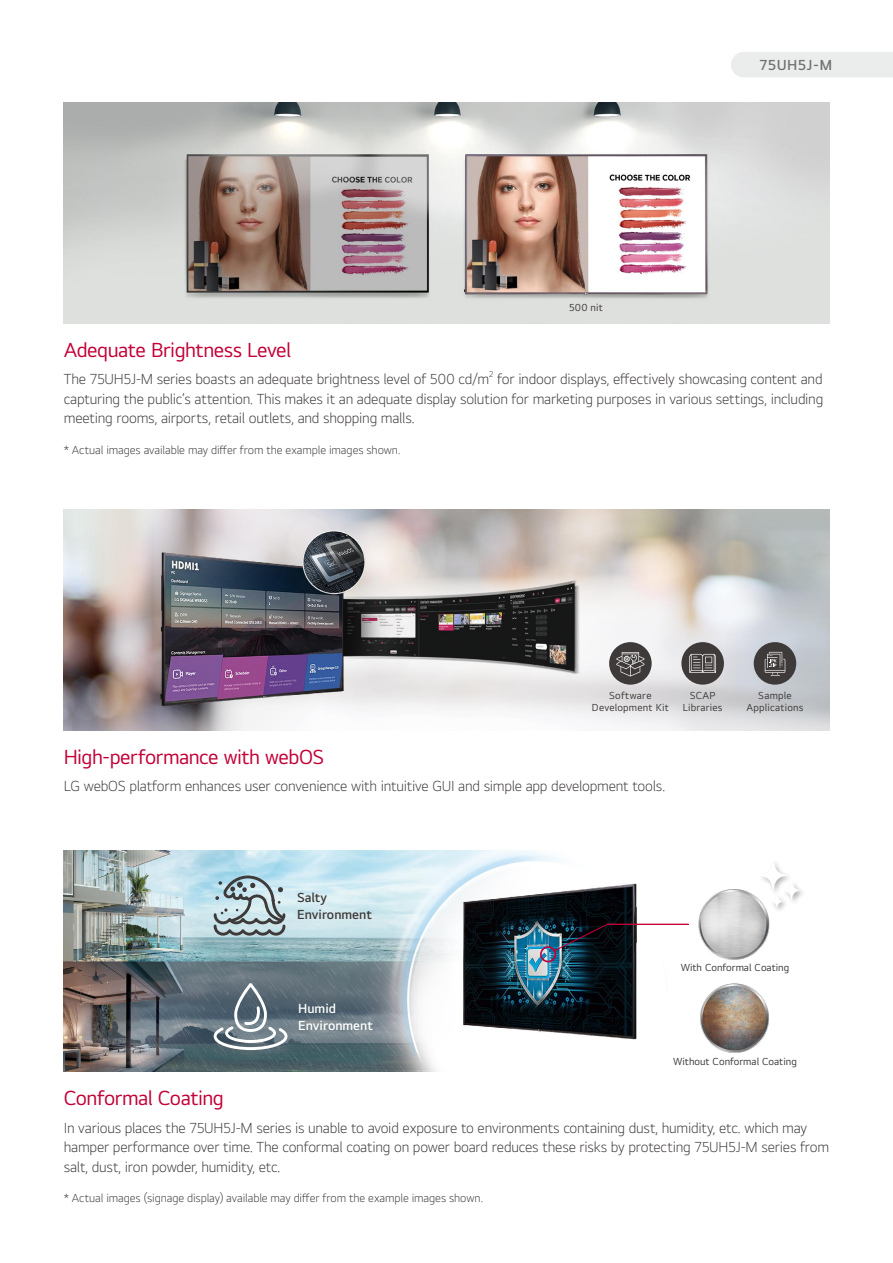
<style>
.page{position:relative;width:893px;height:1263px;background:#fff}
.page>*{position:absolute;margin:0;border:0;box-sizing:border-box;transform-origin:0 0}
.t1{font:21px "LGEI Text TTF";letter-spacing:-.025em;color:#c30037}
.t2{font:300 15px/19.5px "LGEI Text TTF";letter-spacing:-.015em;color:#3e3a39}
.t3{font:600 15px "LGEI Text TTF";letter-spacing:.02em;color:#727171}
.t4{font:600 13.5px/16.5px "LGEI Text TTF";color:#fff}
.t5{font:600 13.5px/16.5px "LGEI Text TTF";color:#3e3a39}
.t6{font:300 12px "LGEI Text TTF";letter-spacing:-.005em;color:#3e3a39}
.t7{font:10.5px/12px "LGEI Text TTF";letter-spacing:.015em;color:#3e3a39;text-align:center}
.t8{font:300 8.7px "LGEI Text TTF";color:#3e3a39}
</style>
<div class="page">
<div style="left:731px;top:52px;width:162px;height:25px;background:#ebecec"></div>
<img style="left:64px;top:850px;width:625px;height:221px">
<img style="left:700px;top:983px;width:69px;height:70px">
<img style="left:698px;top:889px;width:72px;height:71px">
<svg style="left:214px;top:983px;width:73px;height:67px;background:#798690"></svg>
<div style="left:540px;top:946px;width:16px;height:16px;border:2px solid #c30037;border-radius:50%"></div>
<svg style="left:553px;top:924px;width:136px;height:28px"></svg>
<svg style="left:212px;top:853px;width:75px;height:84px;background:#a7c1ca"></svg>
<div style="left:757px;top:858px;width:50px;height:57px;background:#000;opacity:.31"></div>
<svg style="left:759px;top:859px;width:42px;height:49px"></svg>
<img style="left:64px;top:102px;width:765px;height:221px">
<img style="left:64px;top:509px;width:765px;height:221px">
<div style="left:681px;top:642px;width:43px;height:43px;background:#3e3a39;border-radius:50%"></div>
<svg style="left:689px;top:654px;width:27px;height:19px"></svg>
<div style="left:609px;top:642px;width:43px;height:43px;background:#3e3a39;border-radius:50%"></div>
<svg style="left:616px;top:652px;width:28px;height:24px"></svg>
<div style="left:754px;top:642px;width:42px;height:43px;background:#3e3a39;border-radius:50%"></div>
<svg style="left:765px;top:652px;width:20px;height:24px"></svg>
<h1 class="t1" style="left:64px;top:337px;width:229px">Adequate Brightness Level</h1>
<p class="t7" style="left:569px;top:301px;width:35px">500 nit</p>
<p class="t3" style="left:760px;top:56px;width:74px">75UH5J-M</p>
<p class="t2" style="left:64px;top:369px;width:427px">The 75UH5J-M series boasts an adequate brightness level of 500 cd/m</p>
<p class="t8" style="left:489px;top:369px;width:6px">2</p>
<p class="t2" style="left:64px;top:369px;width:761px;text-align:justify;text-indent:433px">for indoor displays, effectively showcasing content and capturing the public’s attention. This makes it an adequate display solution for marketing purposes in various settings, including meeting rooms, airports, retail outlets, and shopping malls.</p>
<p class="t6" style="left:64px;top:443px;width:338px">* Actual images available may differ from the example images shown.</p>
<h1 class="t1" style="left:64px;top:744px;width:262px">High-performance with webOS</h1>
<p class="t7" style="left:592px;top:689px;width:78px">Software<br>Development Kit</p>
<p class="t7" style="left:746px;top:689px;width:59px">Sample<br>Applications</p>
<p class="t7" style="left:683px;top:689px;width:42px">SCAP<br>Libraries</p>
<p class="t2" style="left:64px;top:776px;width:603px">LG webOS platform enhances user convenience with intuitive GUI and simple app development tools.</p>
<h1 class="t1" style="left:64px;top:1085px;width:162px">Conformal Coating</h1>
<p class="t5" style="left:297px;top:889px;width:76px">Salty<br>Environment</p>
<p class="t4" style="left:298px;top:1000px;width:76px">Humid<br>Environment</p>
<p class="t7" style="left:681px;top:961px;width:110px">With Conformal Coating</p>
<p class="t7" style="left:673px;top:1055px;width:125px">Without Conformal Coating</p>
<p class="t2" style="left:64px;top:1117px;width:767px">In various places the 75UH5J-M series is unable to avoid exposure to environments containing dust, humidity, etc. which may hamper performance over time. The conformal coating on power board reduces these risks by protecting 75UH5J-M series from salt, dust, iron powder, humidity, etc.</p>
<p class="t6" style="left:64px;top:1191px;width:421px">* Actual images (signage display) available may differ from the example images shown.</p>
</div>
